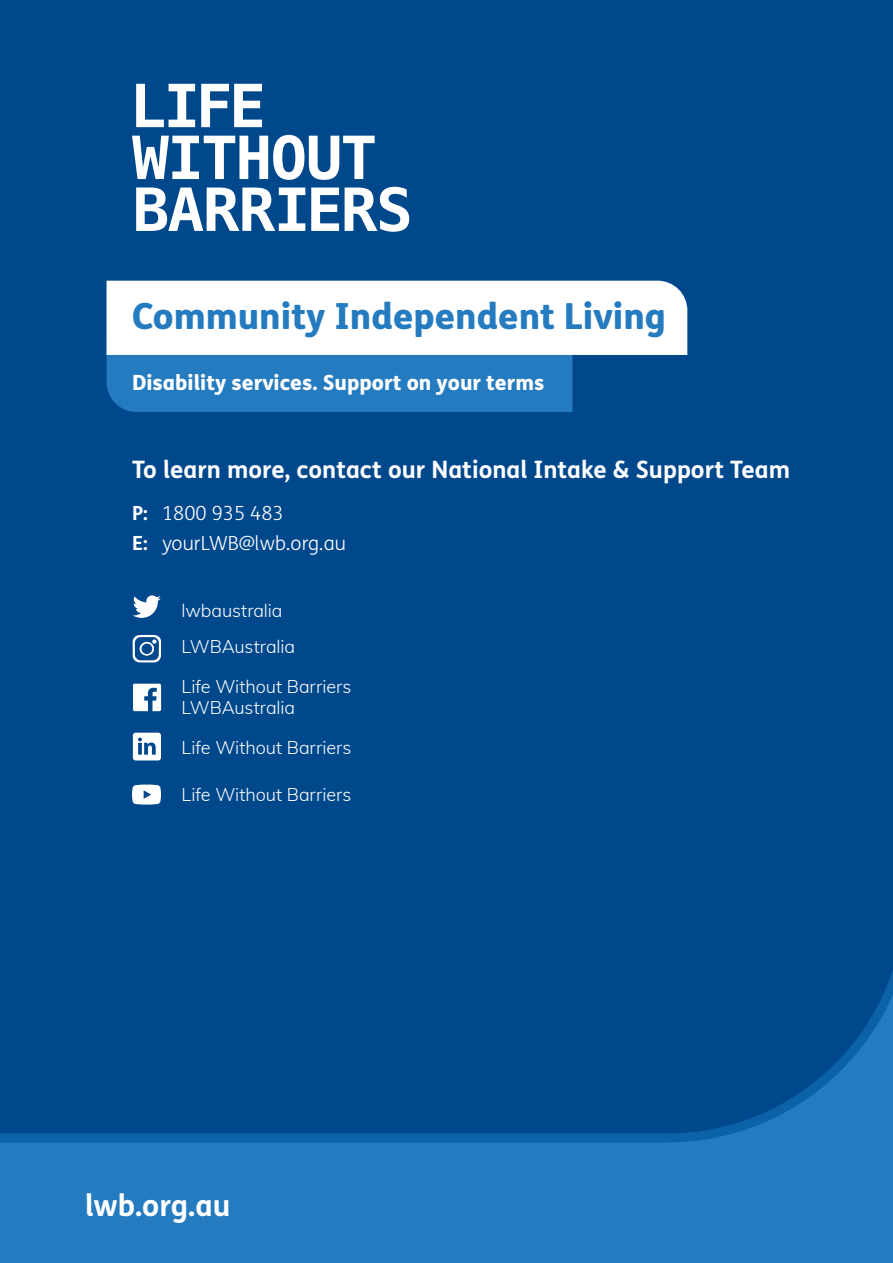
<style>
.page{position:relative;width:893px;height:1263px;background:#fff}
.page>*{position:absolute;margin:0;border:0;box-sizing:border-box;transform-origin:0 0}
.Title_Top_CYF{font:800 36px "FS Me";color:#247bbf}
.t1{font:700 30px "FS Me";color:#fff}
.Bold{font:700 24px "FS Me";color:#fff}
.title_bottom_cyf{font:800 21px "FS Me";color:#fff}
.Bold-2{font:300 19.5px "FS Me";color:#fff}
.t2{font:300 18px/21.6px "Muli";letter-spacing:-.005em;color:#fff}
.s1{font-weight:700}
</style>
<div class="page">
<div style="left:0;top:710px;width:893px;height:553px;background:#247bbf"></div>
<div style="left:0;top:0;width:893px;height:1143px;background:#00488c"></div>
<svg style="left:136px;top:187px;width:273px;height:45px"></svg>
<svg style="left:132px;top:135px;width:243px;height:45px"></svg>
<svg style="left:136px;top:84px;width:126px;height:43px"></svg>
<svg style="left:133px;top:684px;width:28px;height:27px"></svg>
<svg style="left:133px;top:635px;width:28px;height:27px"></svg>
<svg style="left:133px;top:733px;width:28px;height:27px"></svg>
<svg style="left:132px;top:784px;width:29px;height:20px"></svg>
<svg style="left:133px;top:595px;width:28px;height:23px"></svg>
<svg style="left:107px;top:281px;width:580px;height:131px"></svg>
<p class="Title_Top_CYF" style="left:132px;top:288px;width:535px">Community Independent Living</p>
<p class="title_bottom_cyf" style="left:132px;top:366px;width:414px">Disability services. Support on your terms</p>
<p class="Bold" style="left:132px;top:451px;width:659px">To learn more, contact our National Intake &amp; Support Team</p>
<p class="Bold-2" style="left:132px;top:500px;width:153px"><span class="s1">P:</span> 1800 935 483</p>
<p class="Bold-2" style="left:132px;top:530px;width:215px"><span class="s1">E:</span> yourLWB@lwb.org.au</p>
<p class="t2" style="left:182px;top:599px;width:102px">lwbaustralia</p>
<p class="t2" style="left:182px;top:635px;width:115px">LWBAustralia</p>
<p class="t2" style="left:182px;top:674px;width:171px">Life Without Barriers<br>LWBAustralia</p>
<p class="t2" style="left:182px;top:735px;width:171px">Life Without Barriers</p>
<p class="t2" style="left:182px;top:783px;width:171px">Life Without Barriers</p>
<p class="t1" style="left:85px;top:1182px;width:147px">lwb.org.au</p>
</div>
